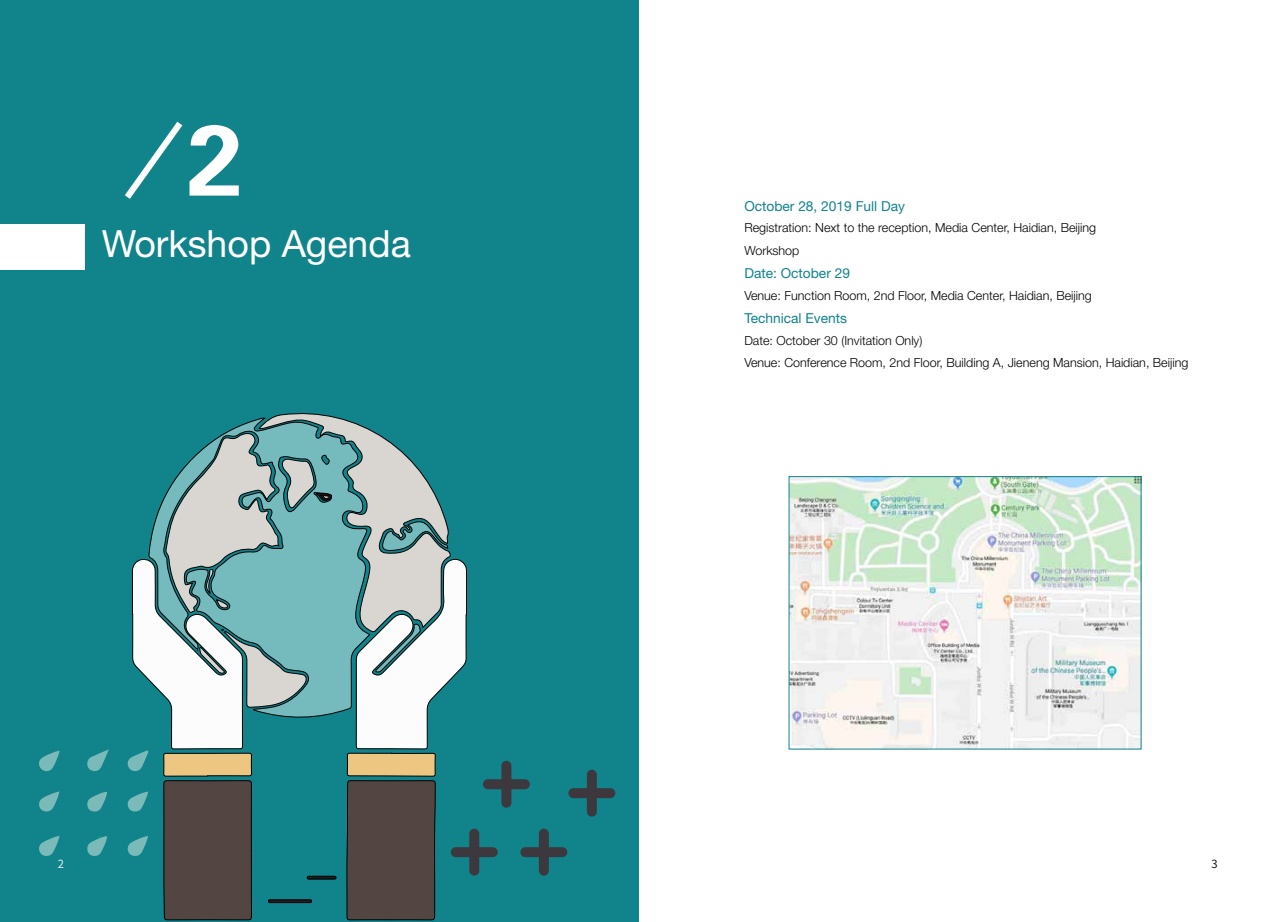
<style>
.page{position:relative;width:1276px;height:922px;background:#fff}
.page>*{position:absolute;margin:0;border:0;box-sizing:border-box;transform-origin:0 0}
.t1{font:100px "FZDHTK GBK1 0";color:#fff}
.t2{font:37.5px "Helvetica Neue LT Std";color:#fff}
.t3{font:13.75px "Helvetica Neue";color:#10838b}
.t4{font:300 12.5px/22.5px "Helvetica Neue";color:#000}
.t5{font:11.25px "Source Han Sans CN";color:#000}
.t6{font:11.25px "Source Han Sans CN";color:#fff}
</style>
<div class="page">
<div style="left:0;top:0;width:638px;height:921px;background:#10838b"></div>
<svg style="left:39px;top:791px;width:20px;height:20px"></svg>
<svg style="left:39px;top:835px;width:21px;height:21px"></svg>
<svg style="left:87px;top:836px;width:20px;height:20px"></svg>
<svg style="left:87px;top:791px;width:20px;height:20px"></svg>
<svg style="left:87px;top:749px;width:22px;height:22px"></svg>
<svg style="left:39px;top:750px;width:21px;height:21px"></svg>
<svg style="left:127px;top:413px;width:488px;height:508px"></svg>
<svg style="left:125px;top:121px;width:58px;height:78px"></svg>
<div style="left:0;top:224px;width:84px;height:45px;background:#fff"></div>
<img style="left:790px;top:478px;width:349px;height:269px">
<h1 class="t1" style="left:187px;top:106px;width:57px">2</h1>
<h2 class="t2" style="left:102px;top:221px;width:311px">Workshop Agenda</h2>
<p class="t6" style="left:58px;top:857px;width:8px">2</p>
<p class="t3" style="left:744px;top:197px;width:162px">October 28, 2019 Full Day</p>
<p class="t4" style="left:744px;top:216px;width:353px">Registration: Next to the reception, Media Center, Haidian, Beijing<br>Workshop</p>
<p class="t3" style="left:744px;top:265px;width:107px">Date: October 29</p>
<p class="t4" style="left:744px;top:283px;width:349px">Venue: Function Room, 2nd Floor, Media Center, Haidian, Beijing</p>
<p class="t3" style="left:744px;top:310px;width:104px">Technical Events</p>
<p class="t4" style="left:744px;top:328px;width:445px">Date: October 30 (Invitation Only)<br>Venue: Conference Room, 2nd Floor, Building A, Jieneng Mansion, Haidian, Beijing</p>
<p class="t5" style="left:1211px;top:857px;width:8px">3</p>
</div>
